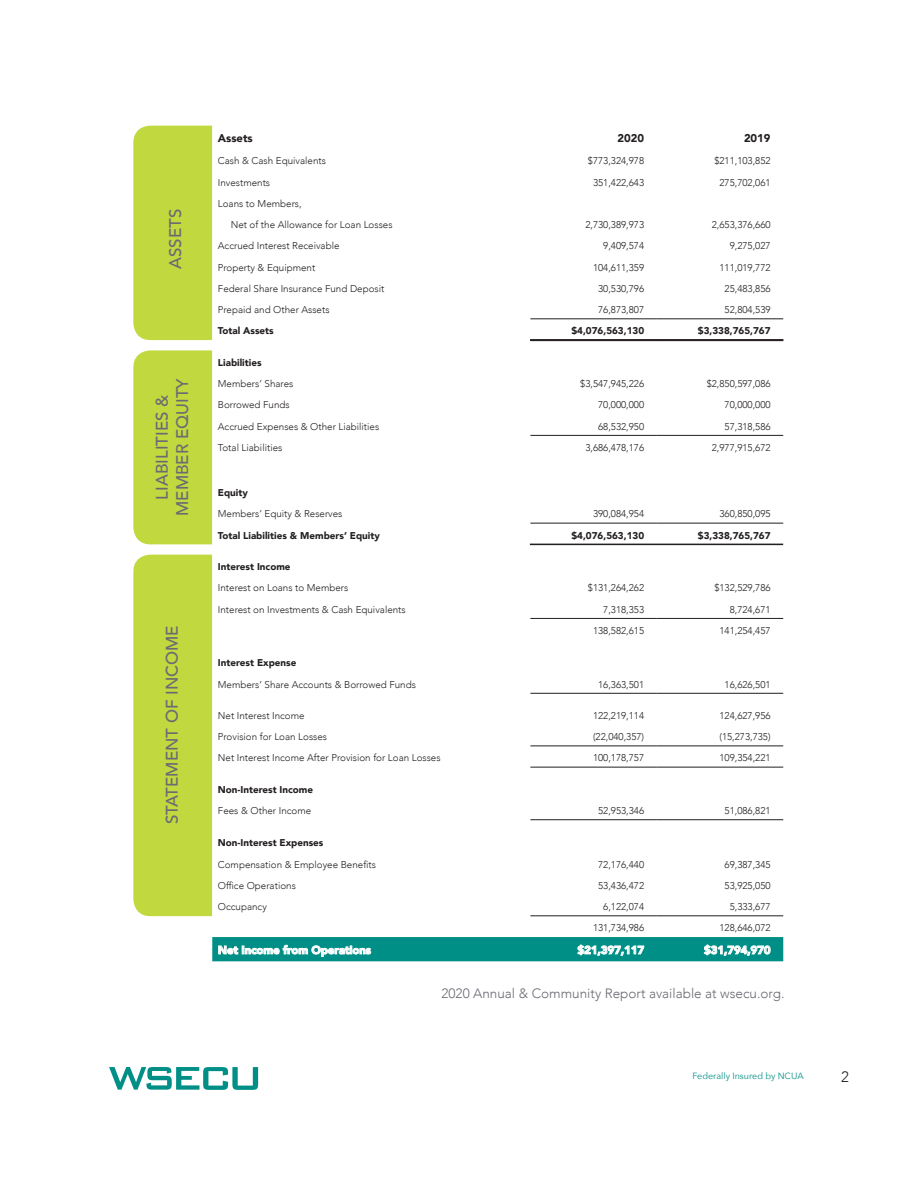
<style>
.page{position:relative;width:918px;height:1188px;background:#fff}
.page>*{position:absolute;margin:0;border:0;box-sizing:border-box;transform-origin:0 0}
.t1{font:500 16.8px/20.2px "Avenir";color:#696b73;text-align:center}
.t2{font:300 15px "Avenir";color:#231f20}
.t3{font:300 13.5px "Avenir";color:#696b73}
.t4{font:900 11.25px "Avenir";color:#fff}
.t5{font:900 11.25px "Avenir";color:#231f20}
.t6{font:300 9.9px "Avenir";color:#231f20}
.t7{font:900 9.9px "Avenir";color:#231f20}
.t8{font:9px "Avenir Next";color:#008f86}
</style>
<div class="page">
<div style="left:133px;top:126px;width:79px;height:214px;background:#c2d83f"></div>
<div style="left:133px;top:350px;width:79px;height:194px;background:#c2d83f"></div>
<div style="left:133px;top:555px;width:79px;height:361px;background:#c2d83f"></div>
<svg style="left:212px;top:126px;width:571px;height:790px"></svg>
<hr style="left:530px;top:319px;width:127px;height:1px;background:#231f20">
<hr style="left:657px;top:319px;width:126px;height:1px;background:#231f20">
<hr style="left:530px;top:435px;width:127px;height:1px;background:#231f20">
<hr style="left:657px;top:435px;width:126px;height:1px;background:#231f20">
<hr style="left:530px;top:523px;width:127px;height:1px;background:#231f20">
<hr style="left:657px;top:523px;width:126px;height:1px;background:#231f20">
<hr style="left:530px;top:618px;width:127px;height:1px;background:#231f20">
<hr style="left:657px;top:618px;width:126px;height:1px;background:#231f20">
<hr style="left:530px;top:693px;width:127px;height:1px;background:#231f20">
<hr style="left:657px;top:693px;width:126px;height:1px;background:#231f20">
<hr style="left:530px;top:746px;width:127px;height:1px;background:#231f20">
<hr style="left:657px;top:746px;width:126px;height:1px;background:#231f20">
<hr style="left:530px;top:767px;width:127px;height:1px;background:#231f20">
<hr style="left:657px;top:767px;width:126px;height:1px;background:#231f20">
<hr style="left:530px;top:819px;width:127px;height:1px;background:#231f20">
<hr style="left:657px;top:819px;width:126px;height:1px;background:#231f20">
<hr style="left:530px;top:916px;width:127px;height:1px;background:#231f20">
<hr style="left:657px;top:916px;width:126px;height:1px;background:#231f20">
<svg style="left:212px;top:937px;width:571px;height:24px;background:#199a92"></svg>
<hr style="left:530px;top:339px;width:253px;height:2px;background:#231f20">
<hr style="left:530px;top:544px;width:253px;height:1px;background:#231f20">
<svg style="left:109px;top:1067px;width:149px;height:23px"></svg>
<p class="t1" style="left:164px;top:269px;width:61px;rotate:-90deg">ASSETS</p>
<p class="t1" style="left:151px;top:516px;width:139px;rotate:-90deg">LIABILITIES &amp;<br>MEMBER EQUITY</p>
<p class="t1" style="left:161px;top:824px;width:201px;rotate:-90deg">STATEMENT OF INCOME</p>
<p class="t5" style="left:218px;top:129px;width:36px">Assets</p>
<p class="t5" style="left:618px;top:129px;width:28px">2020</p>
<p class="t5" style="left:744px;top:129px;width:28px">2019</p>
<p class="t6" style="left:218px;top:155px;width:110px">Cash &amp; Cash Equivalents</p>
<p class="t6" style="left:588px;top:155px;width:58px">$773,324,978</p>
<p class="t6" style="left:714px;top:155px;width:58px">$211,103,852</p>
<p class="t6" style="left:218px;top:176px;width:54px">Investments</p>
<p class="t6" style="left:593px;top:176px;width:53px">351,422,643</p>
<p class="t6" style="left:719px;top:176px;width:53px">275,702,061</p>
<p class="t6" style="left:218px;top:198px;width:85px">Loans to Members,</p>
<p class="t6" style="left:231px;top:219px;width:163px">Net of the Allowance for Loan Losses</p>
<p class="t6" style="left:585px;top:219px;width:60px">2,730,389,973</p>
<p class="t6" style="left:712px;top:219px;width:60px">2,653,376,660</p>
<p class="t6" style="left:218px;top:240px;width:123px">Accrued Interest Receivable</p>
<p class="t6" style="left:603px;top:240px;width:42px">9,409,574</p>
<p class="t6" style="left:730px;top:240px;width:42px">9,275,027</p>
<p class="t6" style="left:218px;top:261px;width:99px">Property &amp; Equipment</p>
<p class="t6" style="left:593px;top:261px;width:53px">104,611,359</p>
<p class="t6" style="left:719px;top:261px;width:53px">111,019,772</p>
<p class="t6" style="left:218px;top:283px;width:168px">Federal Share Insurance Fund Deposit</p>
<p class="t6" style="left:598px;top:283px;width:48px">30,530,796</p>
<p class="t6" style="left:725px;top:283px;width:48px">25,483,856</p>
<p class="t6" style="left:218px;top:304px;width:113px">Prepaid and Other Assets</p>
<p class="t6" style="left:598px;top:304px;width:48px">76,873,807</p>
<p class="t6" style="left:725px;top:304px;width:48px">52,804,539</p>
<p class="t7" style="left:218px;top:322px;width:57px">Total Assets</p>
<p class="t7" style="left:571px;top:322px;width:74px">$4,076,563,130</p>
<p class="t7" style="left:698px;top:322px;width:74px">$3,338,765,767</p>
<p class="t7" style="left:218px;top:354px;width:45px">Liabilities</p>
<p class="t6" style="left:218px;top:378px;width:77px">Members’ Shares</p>
<p class="t6" style="left:580px;top:378px;width:65px">$3,547,945,226</p>
<p class="t6" style="left:707px;top:378px;width:65px">$2,850,597,086</p>
<p class="t6" style="left:218px;top:399px;width:73px">Borrowed Funds</p>
<p class="t6" style="left:598px;top:399px;width:48px">70,000,000</p>
<p class="t6" style="left:725px;top:399px;width:48px">70,000,000</p>
<p class="t6" style="left:218px;top:420px;width:163px">Accrued Expenses &amp; Other Liabilities</p>
<p class="t6" style="left:598px;top:420px;width:48px">68,532,950</p>
<p class="t6" style="left:725px;top:420px;width:48px">57,318,586</p>
<p class="t6" style="left:218px;top:442px;width:66px">Total Liabilities</p>
<p class="t6" style="left:585px;top:442px;width:60px">3,686,478,176</p>
<p class="t6" style="left:712px;top:442px;width:60px">2,977,915,672</p>
<p class="t7" style="left:218px;top:484px;width:32px">Equity</p>
<p class="t6" style="left:218px;top:508px;width:126px">Members’ Equity &amp; Reserves</p>
<p class="t6" style="left:593px;top:508px;width:53px">390,084,954</p>
<p class="t6" style="left:719px;top:508px;width:53px">360,850,095</p>
<p class="t7" style="left:218px;top:527px;width:164px">Total Liabilities &amp; Members’ Equity</p>
<p class="t7" style="left:571px;top:527px;width:74px">$4,076,563,130</p>
<p class="t7" style="left:698px;top:527px;width:74px">$3,338,765,767</p>
<p class="t7" style="left:218px;top:558px;width:74px">Interest Income</p>
<p class="t6" style="left:218px;top:582px;width:132px">Interest on Loans to Members</p>
<p class="t6" style="left:588px;top:582px;width:58px">$131,264,262</p>
<p class="t6" style="left:714px;top:582px;width:58px">$132,529,786</p>
<p class="t6" style="left:218px;top:603px;width:189px">Interest on Investments &amp; Cash Equivalents</p>
<p class="t6" style="left:603px;top:603px;width:42px">7,318,353</p>
<p class="t6" style="left:730px;top:603px;width:42px">8,724,671</p>
<p class="t6" style="left:593px;top:625px;width:53px">138,582,615</p>
<p class="t6" style="left:719px;top:625px;width:53px">141,254,457</p>
<p class="t7" style="left:218px;top:654px;width:80px">Interest Expense</p>
<p class="t6" style="left:218px;top:678px;width:200px">Members’ Share Accounts &amp; Borrowed Funds</p>
<p class="t6" style="left:598px;top:678px;width:48px">16,363,501</p>
<p class="t6" style="left:725px;top:678px;width:48px">16,626,501</p>
<p class="t6" style="left:218px;top:710px;width:88px">Net Interest Income</p>
<p class="t6" style="left:593px;top:710px;width:53px">122,219,114</p>
<p class="t6" style="left:719px;top:710px;width:53px">124,627,956</p>
<p class="t6" style="left:218px;top:731px;width:111px">Provision for Loan Losses</p>
<p class="t6" style="left:593px;top:731px;width:53px">(22,040,357)</p>
<p class="t6" style="left:719px;top:731px;width:53px">(15,273,735)</p>
<p class="t6" style="left:218px;top:752px;width:224px">Net Interest Income After Provision for Loan Losses</p>
<p class="t6" style="left:593px;top:752px;width:53px">100,178,757</p>
<p class="t6" style="left:719px;top:752px;width:53px">109,354,221</p>
<p class="t7" style="left:218px;top:781px;width:97px">Non-Interest Income</p>
<p class="t6" style="left:218px;top:805px;width:95px">Fees &amp; Other Income</p>
<p class="t6" style="left:598px;top:805px;width:48px">52,953,346</p>
<p class="t6" style="left:725px;top:805px;width:48px">51,086,821</p>
<p class="t7" style="left:218px;top:834px;width:107px">Non-Interest Expenses</p>
<p class="t6" style="left:218px;top:858px;width:160px">Compensation &amp; Employee Benefits</p>
<p class="t6" style="left:598px;top:858px;width:48px">72,176,440</p>
<p class="t6" style="left:725px;top:858px;width:48px">69,387,345</p>
<p class="t6" style="left:218px;top:880px;width:79px">Office Operations</p>
<p class="t6" style="left:598px;top:880px;width:48px">53,436,472</p>
<p class="t6" style="left:725px;top:880px;width:48px">53,925,050</p>
<p class="t6" style="left:218px;top:901px;width:50px">Occupancy</p>
<p class="t6" style="left:603px;top:901px;width:42px">6,122,074</p>
<p class="t6" style="left:730px;top:901px;width:42px">5,333,677</p>
<p class="t6" style="left:593px;top:922px;width:53px">131,734,986</p>
<p class="t6" style="left:719px;top:922px;width:53px">128,646,072</p>
<p class="t4" style="left:218px;top:940px;width:155px">Net Income from Operations</p>
<p class="t4" style="left:578px;top:940px;width:68px">$21,397,117</p>
<p class="t4" style="left:704px;top:940px;width:68px">$31,794,970</p>
<p class="t3" style="left:442px;top:985px;width:345px">2020 Annual &amp; Community Report available at wsecu.org.</p>
<p class="t8" style="left:693px;top:1068px;width:113px">Federally Insured by NCUA</p>
<p class="t2" style="left:841px;top:1068px;width:9px">2</p>
</div>
